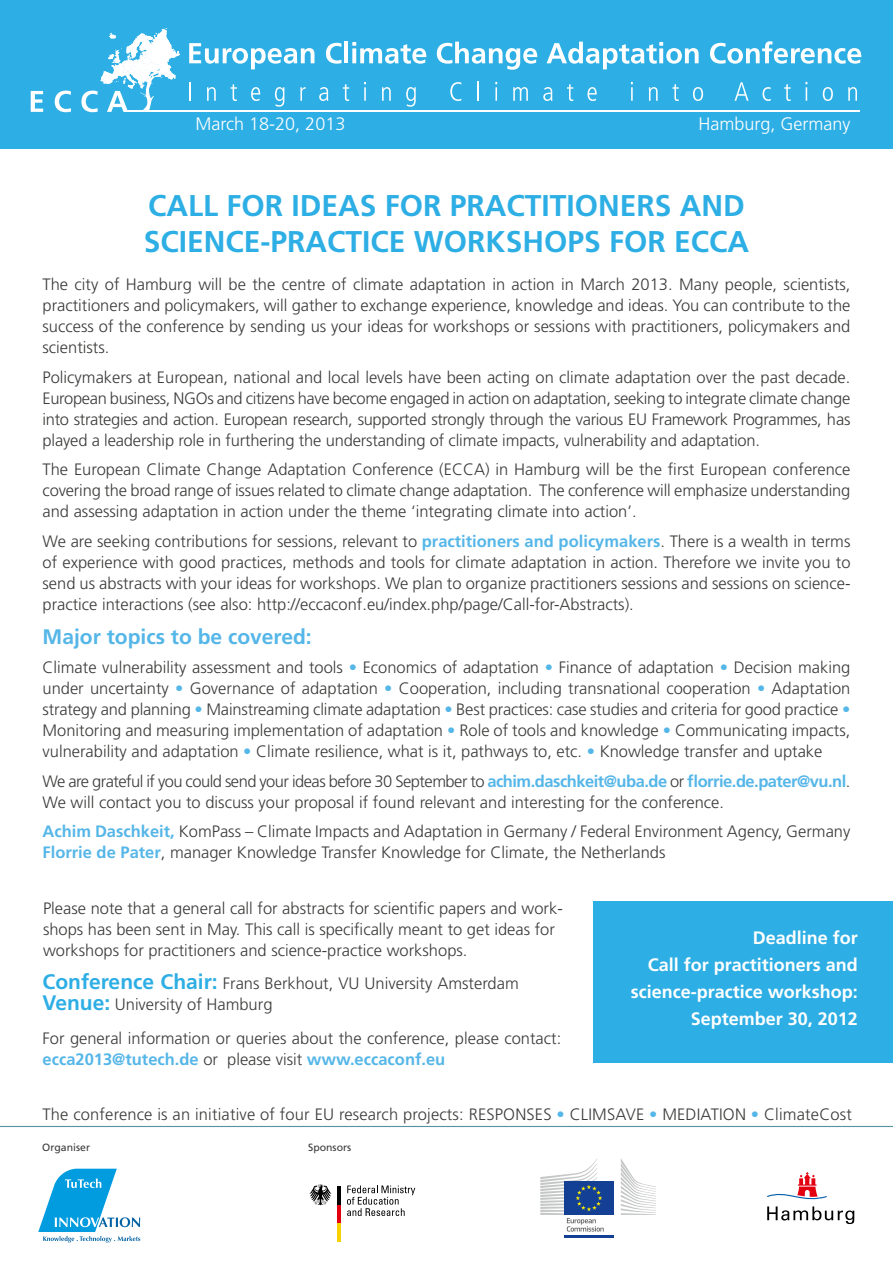
<style>
.page{position:relative;width:893px;height:1263px;background:#fff}
.page>*{position:absolute;margin:0;border:0;box-sizing:border-box;transform-origin:0 0}
.t1{font:700 30px/36px "Frutiger LT Std";color:#2daee4}
.t2{font:700 21px "Frutiger LT Std";color:#55b6e8}
.t3{font:700 18px/27px "Frutiger LT Std";color:#fff;text-align:right}
.t4{font:300 18px "Frutiger LT Std";color:#fff}
.t5{font:300 16.5px/21px "Frutiger LT Std";color:#3b3b3a;text-align:justify}
.t6{font:10.5px "Frutiger LT Std";color:#3b3b3a}
.s1{font-weight:700;color:#55b6e8}
.s2{color:#55b6e8}
.s3{font-weight:700;font-size:21px;color:#2daee4}
</style>
<div class="page">
<div style="left:594px;top:901px;width:299px;height:162px;background:#2daee4"></div>
<hr style="left:337px;top:1204px;width:4px;height:19px;background:#e3000f">
<hr style="left:337px;top:1223px;width:4px;height:19px;background:#f8d200">
<hr style="left:337px;top:1185px;width:4px;height:19px;background:#000">
<svg style="left:309px;top:1184px;width:22px;height:21px"></svg>
<svg style="left:347px;top:1185px;width:68px;height:31px"></svg>
<div style="left:0;top:0;width:893px;height:149px;background:#2daee4"></div>
<svg style="left:189px;top:43px;width:125px;height:26px"></svg>
<svg style="left:326px;top:43px;width:16px;height:21px"></svg>
<hr style="left:344px;top:42px;width:4px;height:21px;background:#fff">
<svg style="left:352px;top:42px;width:74px;height:22px"></svg>
<svg style="left:437px;top:42px;width:100px;height:28px"></svg>
<svg style="left:547px;top:42px;width:152px;height:27px"></svg>
<svg style="left:710px;top:41px;width:151px;height:23px"></svg>
<svg style="left:31px;top:91px;width:12px;height:21px"></svg>
<svg style="left:55px;top:91px;width:16px;height:21px"></svg>
<svg style="left:81px;top:28px;width:99px;height:84px"></svg>
<svg style="left:189px;top:82px;width:2px;height:19px"></svg>
<svg style="left:207px;top:87px;width:9px;height:14px"></svg>
<svg style="left:231px;top:84px;width:6px;height:17px"></svg>
<svg style="left:251px;top:87px;width:9px;height:14px"></svg>
<svg style="left:275px;top:87px;width:9px;height:20px"></svg>
<svg style="left:300px;top:87px;width:6px;height:14px"></svg>
<svg style="left:319px;top:87px;width:9px;height:14px"></svg>
<svg style="left:343px;top:84px;width:6px;height:17px"></svg>
<svg style="left:364px;top:82px;width:2px;height:19px"></svg>
<svg style="left:382px;top:87px;width:9px;height:14px"></svg>
<svg style="left:406px;top:87px;width:10px;height:20px"></svg>
<svg style="left:450px;top:82px;width:11px;height:19px"></svg>
<hr style="left:477px;top:81px;width:2px;height:20px;background:#fff">
<svg style="left:495px;top:82px;width:2px;height:19px"></svg>
<svg style="left:513px;top:87px;width:15px;height:14px"></svg>
<svg style="left:543px;top:87px;width:9px;height:14px"></svg>
<svg style="left:567px;top:84px;width:6px;height:17px"></svg>
<svg style="left:587px;top:87px;width:10px;height:14px"></svg>
<svg style="left:631px;top:82px;width:2px;height:19px"></svg>
<svg style="left:649px;top:87px;width:9px;height:14px"></svg>
<svg style="left:672px;top:84px;width:7px;height:17px"></svg>
<svg style="left:693px;top:87px;width:10px;height:14px"></svg>
<svg style="left:734px;top:82px;width:14px;height:19px"></svg>
<svg style="left:762px;top:87px;width:9px;height:14px"></svg>
<svg style="left:784px;top:84px;width:7px;height:17px"></svg>
<svg style="left:805px;top:82px;width:2px;height:19px"></svg>
<svg style="left:823px;top:87px;width:10px;height:14px"></svg>
<svg style="left:848px;top:87px;width:9px;height:14px"></svg>
<hr style="left:124px;top:111px;width:736px;height:1px;background:#fff">
<svg style="left:38px;top:1169px;width:102px;height:74px"></svg>
<svg style="left:767px;top:1172px;width:60px;height:28px"></svg>
<svg style="left:767px;top:1206px;width:87px;height:18px"></svg>
<div style="left:564px;top:1181px;width:50px;height:34px;background:#134094"></div>
<hr style="left:564px;top:1235px;width:50px;height:3px;background:#134094">
<svg style="left:621px;top:1159px;width:35px;height:56px"></svg>
<svg style="left:540px;top:1159px;width:64px;height:72px"></svg>
<hr style="left:0;top:1126px;width:893px;height:1px;background:#57929f">
<p class="t4" style="left:196px;top:114px;width:151px">March 18-20, 2013</p>
<p class="t4" style="left:698px;top:114px;width:154px">Hamburg, Germany</p>
<h1 class="t1" style="left:144px;top:188px;width:606px">Call for ideas for practitioners and science-practice workshops for ECCA</h1>
<p class="t5" style="left:43px;top:274px;width:809px">The city of Hamburg will be the centre of climate adaptation in action in March 2013. Many people, scientists, practitioners and policymakers, will gather to exchange experience, knowledge and ideas. You can contribute to the success of the conference by sending us your ideas for workshops or sessions with practitioners, policymakers and scientists.</p>
<p class="t5" style="left:43px;top:367px;width:809px">Policymakers at European, national and local levels have been acting on climate adaptation over the past decade.<br>European business, NGOs and citizens have become engaged in action on adaptation, seeking to integrate climate change into strategies and action. European research, supported strongly through the various EU Framework Programmes, has played a leadership role in furthering the understanding of climate impacts, vulnerability and adaptation.</p>
<p class="t5" style="left:43px;top:459px;width:809px">The European Climate Change Adaptation Conference (ECCA) in Hamburg will be the first European conference covering the broad range of issues related to climate change adaptation. The conference will emphasize understanding and assessing adaptation in action under the theme ‘integrating climate into action’.</p>
<p class="t5" style="left:43px;top:531px;width:809px">We are seeking contributions for sessions, relevant to <span class="s1">practitioners and policymakers</span>. There is a wealth in terms of experience with good practices, methods and tools for climate adaptation in action. Therefore we invite you to send us abstracts with your ideas for workshops. We plan to organize practitioners sessions and sessions on science&shy;practice interactions (see also: http://eccaconf.eu/index.php/page/Call-for-Abstracts).</p>
<p class="t2" style="left:43px;top:624px;width:271px">Major topics to be covered:</p>
<p class="t5" style="left:43px;top:657px;width:809px">Climate vulnerability assessment and tools <span class="s2">•</span> Economics of adaptation <span class="s2">•</span> Finance of adaptation <span class="s2">•</span> Decision making under uncertainty <span class="s2">•</span> Governance of adaptation <span class="s2">•</span> Cooperation, including transnational cooperation <span class="s2">•</span> Adaptation strategy and planning <span class="s2">•</span> Mainstreaming climate adaptation <span class="s2">•</span> Best practices: case studies and criteria for good practice <span class="s2">• </span>Monitoring and measuring implementation of adaptation <span class="s2">•</span> Role of tools and knowledge <span class="s2">•</span> Communicating impacts, vulnerability and adaptation <span class="s2">•</span> Climate resilience, what is it, pathways to, etc. <span class="s2">•</span> Knowledge transfer and uptake</p>
<p class="t5" style="left:43px;top:771px;width:809px">We are grateful if you could send your ideas before 30 September to <span class="s1">achim.daschkeit@uba.de</span> or <span class="s1">florrie.de.pater@vu.nl</span>.<br>We will contact you to discuss your proposal if found relevant and interesting for the conference.</p>
<p class="t5" style="left:43px;top:821px;width:809px"><span class="s1">Achim Daschkeit,</span> KomPass – Climate Impacts and Adaptation in Germany / Federal Environment Agency, Germany<br><span class="s1">Florrie de Pater</span>, manager Knowledge Transfer Knowledge for Climate, the Netherlands</p>
<p class="t5" style="left:43px;top:898px;width:521px;text-align:left">Please note that a general call for abstracts for scientific papers and work&shy;shops has been sent in May. This call is specifically meant to get ideas for workshops for practitioners and science-practice workshops.</p>
<p class="t5" style="left:43px;top:973px;width:478px"><span class="s3">Conference Chair:</span> Frans Berkhout, VU University Amsterdam<br><span class="s3">Venue:</span> University of Hamburg</p>
<p class="t5" style="left:43px;top:1028px;width:520px">For general information or queries about the conference, please contact: <span class="s1">ecca2013@tutech.de</span> or please visit <span class="s1">www.eccaconf.eu</span></p>
<p class="t3" style="left:631px;top:924px;width:228px">Deadline for<br>Call for practitioners and science-practice workshop:<br>September 30, 2012</p>
<p class="t5" style="left:43px;top:1104px;width:811px">The conference is an initiative of four EU research projects: RESPONSES <span class="s2">•</span> CLIMSAVE <span class="s2">•</span> MEDIATION <span class="s2">•</span> ClimateCost</p>
<p class="t6" style="left:42px;top:1141px;width:49px">Organiser</p>
<p class="t6" style="left:308px;top:1141px;width:45px">Sponsors</p>
</div>
